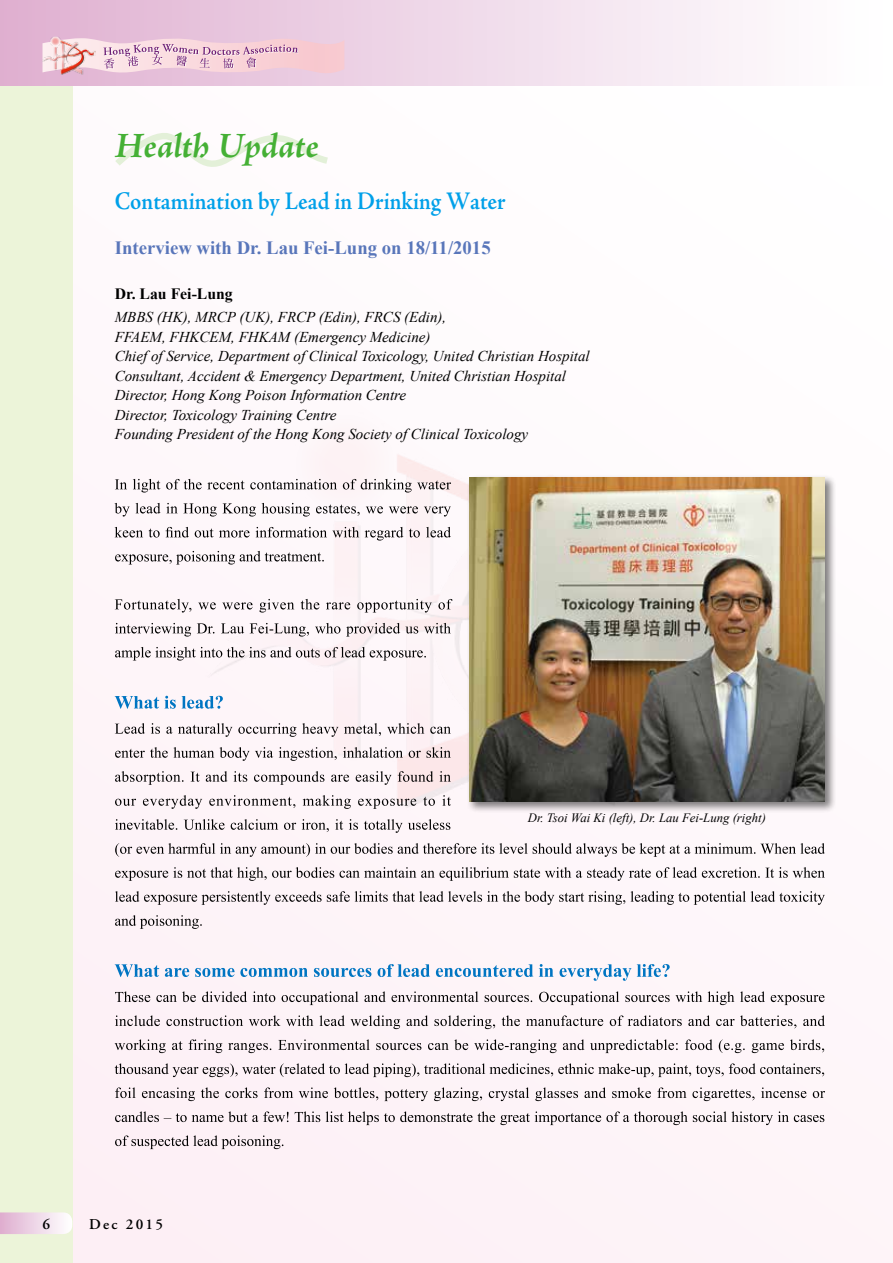
<style>
.page{position:relative;width:893px;height:1263px;background:#fef8fb}
.page>*{position:absolute;margin:0;border:0;box-sizing:border-box;transform-origin:0 0}
.t1{font:italic 700 36px "Adobe Jenson Pro";color:#45b035}
.t2{font:600 25.5px "Adobe Jenson Pro";color:#00a0e9;scale:.9 1}
.t3{font:700 18.75px "Times New Roman";color:#5976ba}
.t4{font:700 15.75px "Times New Roman";color:#000}
.t5{font:italic 15px/19.5px "Times New Roman";color:#000}
.t6{font:600 15px "Adobe Garamond Pro";letter-spacing:.15em;color:#000}
.t7{font:italic 12.75px "Times New Roman";color:#000}
</style>
<div class="page">
<div style="left:0;top:0;width:72px;height:1263px;background:#ecf4d9"></div>
<div style="left:0;top:0;width:893px;height:85px;background:linear-gradient(to right,#dfb0d1,#fff)"></div>
<img style="left:193px;top:455px;width:274px;height:374px">
<svg style="left:0;top:1212px;width:72px;height:22px;background:#eed7e6"></svg>
<img style="left:41px;top:35px;width:55px;height:42px">
<svg style="left:42px;top:36px;width:302px;height:40px;background:#ecc7d4"></svg>
<svg style="left:115px;top:133px;width:213px;height:34px"></svg>
<svg style="left:115px;top:1135px;width:168px;height:14px"></svg>
<svg style="left:115px;top:1111px;width:709px;height:14px"></svg>
<svg style="left:115px;top:1087px;width:710px;height:14px"></svg>
<svg style="left:115px;top:1063px;width:709px;height:14px"></svg>
<svg style="left:115px;top:1039px;width:709px;height:14px"></svg>
<svg style="left:115px;top:1015px;width:710px;height:14px"></svg>
<svg style="left:115px;top:991px;width:709px;height:14px"></svg>
<svg style="left:115px;top:964px;width:555px;height:17px"></svg>
<svg style="left:115px;top:915px;width:87px;height:14px"></svg>
<svg style="left:115px;top:891px;width:710px;height:14px"></svg>
<svg style="left:115px;top:867px;width:710px;height:14px"></svg>
<svg style="left:115px;top:843px;width:710px;height:14px"></svg>
<svg style="left:115px;top:819px;width:335px;height:14px"></svg>
<svg style="left:115px;top:795px;width:336px;height:14px"></svg>
<svg style="left:115px;top:771px;width:336px;height:14px"></svg>
<svg style="left:115px;top:747px;width:336px;height:14px"></svg>
<svg style="left:115px;top:723px;width:336px;height:14px"></svg>
<svg style="left:115px;top:696px;width:108px;height:13px"></svg>
<svg style="left:115px;top:647px;width:311px;height:13px"></svg>
<svg style="left:115px;top:623px;width:336px;height:13px"></svg>
<svg style="left:115px;top:599px;width:337px;height:13px"></svg>
<svg style="left:115px;top:551px;width:209px;height:13px"></svg>
<svg style="left:115px;top:527px;width:336px;height:13px"></svg>
<svg style="left:114px;top:503px;width:337px;height:13px"></svg>
<svg style="left:115px;top:479px;width:336px;height:13px"></svg>
<div style="left:467px;top:475px;width:369px;height:338px;background:#000;opacity:.5"></div>
<img style="left:469px;top:477px;width:356px;height:324px">
<h1 class="t1" style="left:115px;top:126px;width:205px">Health Update</h1>
<h2 class="t2" style="left:115px;top:187px;width:436px">Contamination by Lead in Drinking Water</h2>
<p class="t3" style="left:115px;top:235px;width:377px">Interview with Dr. Lau Fei-Lung on 18/11/2015</p>
<p class="t4" style="left:115px;top:283px;width:120px">Dr. Lau Fei-Lung</p>
<p class="t5" style="left:115px;top:307px;width:476px">MBBS (HK), MRCP (UK), FRCP (Edin), FRCS (Edin),<br>FFAEM, FHKCEM, FHKAM (Emergency Medicine)<br>Chief of Service, Department of Clinical Toxicology, United Christian Hospital Consultant, Accident &amp; Emergency Department, United Christian Hospital Director, Hong Kong Poison Information Centre<br>Director, Toxicology Training Centre<br>Founding President of the Hong Kong Society of Clinical Toxicology</p>
<p class="t6" style="left:43px;top:1215px;width:9px">6</p>
<p class="t6" style="left:89px;top:1215px;width:75px">Dec 2015</p>
<p class="t7" style="left:528px;top:809px;width:240px">Dr. Tsoi Wai Ki (left), Dr. Lau Fei-Lung (right)</p>
</div>
